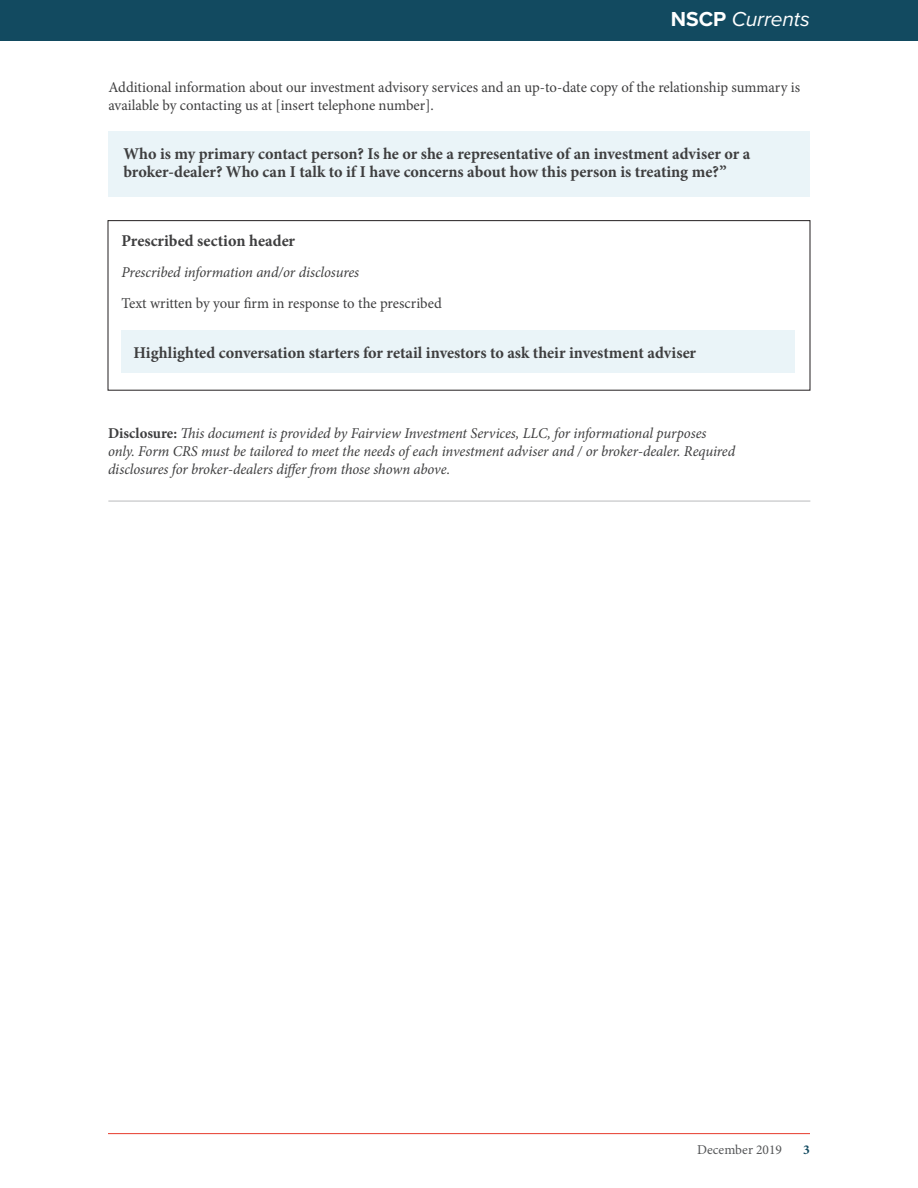
<style>
.page{position:relative;width:918px;height:1188px;background:#fff}
.page>*{position:absolute;margin:0;border:0;box-sizing:border-box;transform-origin:0 0}
.t1{font:700 21px "Proxima Nova";color:#fff}
.t2{font:italic 21px "Proxima Nova";letter-spacing:-.005em;color:#fff}
.t3{font:700 16.5px/18px "Minion Pro";color:#3e3e3f}
.t4{font:italic 15px/18px "Minion Pro";letter-spacing:-.005em;color:#3e3e3f}
.t5{font:15px/18px "Minion Pro";letter-spacing:-.005em;color:#3e3e3f}
.t6{font:13.5px "Minion Pro";color:#545557}
.t7{font:700 13.5px "Minion Pro";color:#124a60}
.s1{font-weight:400;font-style:italic}
.s2{font-weight:700;font-style:normal}
</style>
<div class="page">
<hr style="left:108px;top:1133px;width:702px;height:1px;background:#e73b2c">
<div style="left:0;top:0;width:918px;height:40px;background:#124a60"></div>
<div style="left:122px;top:330px;width:673px;height:43px;background:#eaf4f8"></div>
<div style="left:108px;top:220px;width:702px;height:171px;border:1px solid #231f20"></div>
<hr style="left:108px;top:501px;width:702px;height:1px;background:#727477">
<div style="left:108px;top:132px;width:702px;height:65px;background:#eaf4f8"></div>
<h1 class="t1" style="left:617px;top:4px;width:195px">NSCPNSCP <span class="s1">Currents</span></h1>
<h1 class="t2" style="left:678px;top:5px;width:80px">Currents</h1>
<p class="t5" style="left:108px;top:78px;width:693px">Additional information about our investment advisory services and an up‐to‐date copy of the relationship summary is available by contacting us at [insert telephone number].</p>
<p class="t3" style="left:123px;top:145px;width:628px">Who is my primary contact person? Is he or she a representative of an investment adviser or a broker‐dealer? Who can I talk to if I have concerns about how this person is treating me?”</p>
<p class="t3" style="left:122px;top:232px;width:175px">Prescribed section header</p>
<p class="t4" style="left:122px;top:264px;width:239px">Prescribed information and/or disclosures</p>
<p class="t5" style="left:122px;top:295px;width:322px">Text written by your firm in response to the prescribed</p>
<p class="t3" style="left:134px;top:343px;width:564px">Highlighted conversation starters for retail investors to ask their investment adviser</p>
<p class="t4" style="left:108px;top:425px;width:629px"><span class="s2">Disclosure:</span> This document is provided by Fairview Investment Services, LLC, for informational purposes only. Form CRS must be tailored to meet the needs of each investment adviser and / or broker‐dealer. Required disclosures for broker‐dealers differ from those shown above.</p>
<p class="t6" style="left:697px;top:1141px;width:86px">December 2019</p>
<p class="t7" style="left:803px;top:1140px;width:8px">3</p>
</div>
